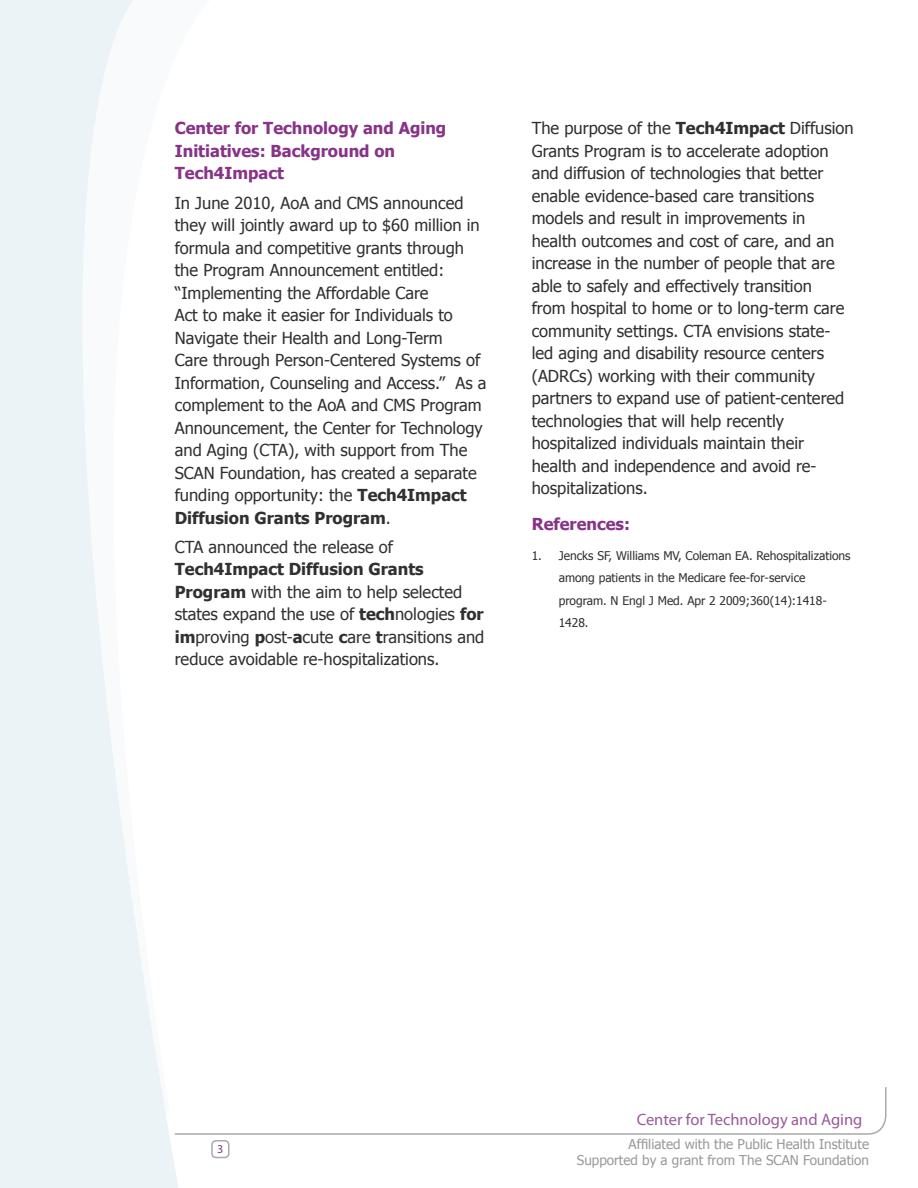
<style>
.page{position:relative;width:918px;height:1188px;background:#fff}
.page>*{position:absolute;margin:0;border:0;box-sizing:border-box;transform-origin:0 0}
.t1{font:16.5px/22.5px "Tahoma";color:#312f30}
.t2{font:700 16.5px/22.5px "Tahoma";color:#873388}
.t3{font:16.5px "Myriad Pro";color:#98599a}
.t4{font:13.5px "Tahoma";color:#97999c}
.t5{font:12px/22.5px "Tahoma";color:#312f30}
.t6{font:12px "Myriad Pro";color:#873388}
.s1{font-weight:700}
</style>
<div class="page">
<svg style="left:210px;top:1087px;width:677px;height:48px"></svg>
<div style="left:211px;top:1140px;width:19px;height:18px;border:2px solid #a8a9ad;border-radius:4px"></div>
<svg style="left:0;top:0;width:179px;height:1188px;fill:#ecf3f6"></svg>
<p class="t2" style="left:175px;top:116px;width:273px">Center for Technology and Aging<br>Initiatives: Background on<br>Tech4Impact</p>
<p class="t1" style="left:175px;top:191px;width:313px">In June 2010, AoA and CMS announced they will jointly award up to $60 million in formula and competitive grants through the Program Announcement entitled: “Implementing the Affordable Care<br>Act to make it easier for Individuals to Navigate their Health and Long-Term<br>Care through Person-Centered Systems of Information, Counseling and Access.” As a complement to the AoA and CMS Program Announcement, the Center for Technology and Aging (CTA), with support from The SCAN Foundation, has created a separate funding opportunity: the <span class="s1">Tech4Impact Diffusion Grants Program</span>.</p>
<p class="t1" style="left:175px;top:535px;width:311px">CTA announced the release of <span class="s1">Tech4Impact Diffusion Grants Program</span> with the aim to help selected states expand the use of <span class="s1">tech</span>nologies <span class="s1">for im</span>proving <span class="s1">p</span>ost-<span class="s1">a</span>cute <span class="s1">c</span>are <span class="s1">t</span>ransitions and reduce avoidable re-hospitalizations.</p>
<p class="t1" style="left:532px;top:116px;width:323px">The purpose of the <span class="s1">Tech4Impact</span> Diffusion Grants Program is to accelerate adoption and diffusion of technologies that better enable evidence-based care transitions models and result in improvements in health outcomes and cost of care, and an increase in the number of people that are able to safely and effectively transition<br>from hospital to home or to long-term care community settings. CTA envisions state&shy;led aging and disability resource centers (ADRCs) working with their community partners to expand use of patient-centered technologies that will help recently hospitalized individuals maintain their<br>health and independence and avoid re&shy;hospitalizations.</p>
<p class="t2" style="left:532px;top:512px;width:100px">References:</p>
<p class="t5" style="left:559px;top:543px;width:293px;text-indent:-27px">1. Jencks SF, Williams MV, Coleman EA. Rehospitalizations among patients in the Medicare fee-for-service program. N Engl J Med. Apr 2 2009;360(14):1418- 1428.</p>
<p class="t6" style="left:217px;top:1142px;width:8px">3</p>
<p class="t3" style="left:637px;top:1110px;width:227px">Center for Technology and Aging</p>
<p class="t4" style="left:629px;top:1135px;width:242px">Affiliated with the Public Health Institute</p>
<p class="t4" style="left:577px;top:1151px;width:294px">Supported by a grant from The SCAN Foundation</p>
</div>
